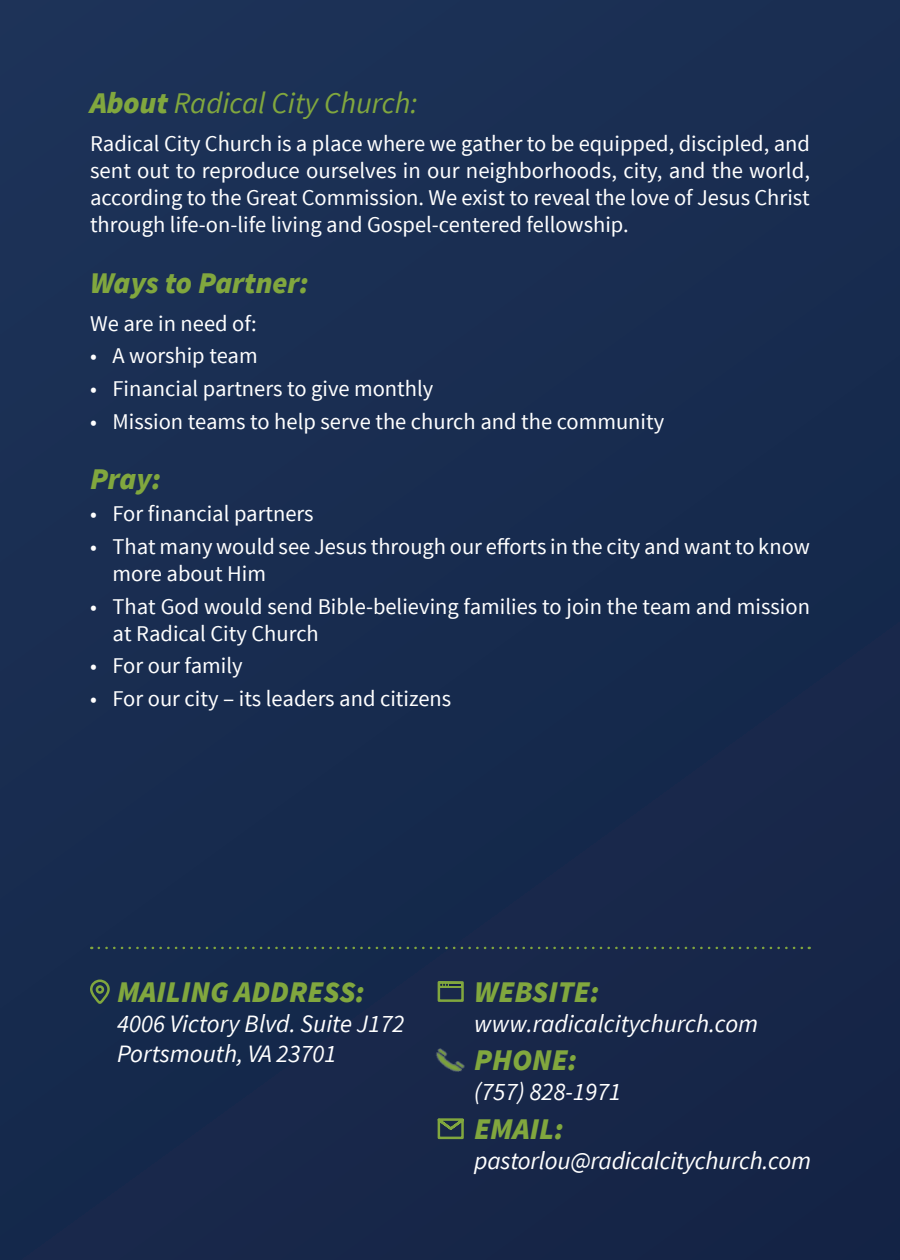
<style>
.page{position:relative;width:900px;height:1260px;background:#182b4e}
.page>*{position:absolute;margin:0;border:0;box-sizing:border-box;transform-origin:0 0}
.header_back{font:italic 900 30px "Source Sans Pro";color:#81a73e}
.header_back-2{font:italic 30px "Source Sans Pro";color:#81a73e}
.header_back-3{font:italic 25px "Source Sans Pro";color:#fff}
.Paragraph__About{font:22.5px/27px "Source Sans Pro";color:#fff}
.s1{font-weight:900}
</style>
<div class="page">
<svg style="left:99px;top:947px;width:711px;height:2px"></svg>
<svg style="left:90px;top:979px;width:20px;height:25px"></svg>
<div style="left:96px;top:985px;width:8px;height:9px;border:2px solid #81a73e;border-radius:50%"></div>
<svg style="left:437px;top:1118px;width:27px;height:22px"></svg>
<div style="left:438px;top:981px;width:26px;height:21px;border:2px solid #81a73e"></div>
<div style="left:439px;top:982px;width:23px;height:6px;background:#81a73e"></div>
<svg style="left:440px;top:984px;width:21px;height:2px"></svg>
<img style="left:436px;top:1048px;width:29px;height:24px">
<p class="header_back-2" style="left:90px;top:84px;width:329px"><span class="s1">About</span> Radical City Church:</p>
<p class="Paragraph__About" style="left:90px;top:130px;width:722px;text-align:justify">Radical City Church is a place where we gather to be equipped, discipled, and sent out to reproduce ourselves in our neighborhoods, city, and the world, according to the Great Commission. We exist to reveal the love of Jesus Christ through life-on-life living and Gospel-centered fellowship.</p>
<p class="header_back" style="left:90px;top:263px;width:220px">Ways to Partner:</p>
<p class="Paragraph__About" style="left:90px;top:310px;width:168px">We are in need of:</p>
<p class="Paragraph__About" style="left:90px;top:343px;width:169px">• A worship team</p>
<p class="Paragraph__About" style="left:90px;top:375px;width:345px">• Financial partners to give monthly</p>
<p class="Paragraph__About" style="left:90px;top:408px;width:576px">• Mission teams to help serve the church and the community</p>
<p class="header_back" style="left:90px;top:459px;width:73px">Pray:</p>
<p class="Paragraph__About" style="left:90px;top:501px;width:225px">• For financial partners</p>
<p class="Paragraph__About" style="left:112px;top:533px;width:699px;text-indent:-22px">• That many would see Jesus through our efforts in the city and want to know more about Him</p>
<p class="Paragraph__About" style="left:112px;top:593px;width:699px;text-indent:-22px">• That God would send Bible-believing families to join the team and mission at Radical City Church</p>
<p class="Paragraph__About" style="left:90px;top:653px;width:154px">• For our family</p>
<p class="Paragraph__About" style="left:90px;top:685px;width:363px">• For our city ‒ its leaders and citizens</p>
<p class="header_back" style="left:117px;top:972px;width:249px">MAILING ADDRESS:</p>
<p class="header_back" style="left:474px;top:972px;width:127px">WEBSITE:</p>
<p class="header_back-3" style="left:474px;top:1008px;width:285px">www.radicalcitychurch.com</p>
<p class="header_back" style="left:474px;top:1041px;width:104px">PHONE:</p>
<p class="header_back-3" style="left:474px;top:1077px;width:148px">(757) 828-1971</p>
<p class="header_back" style="left:474px;top:1110px;width:91px">EMAIL:</p>
<p class="header_back-3" style="left:474px;top:1145px;width:338px">pastorlou@radicalcitychurch.com</p>
<p class="header_back-3" style="left:117px;top:1008px;width:289px">4006 Victory Blvd. Suite J172</p>
<p class="header_back-3" style="left:117px;top:1038px;width:221px">Portsmouth, VA 23701</p>
</div>
